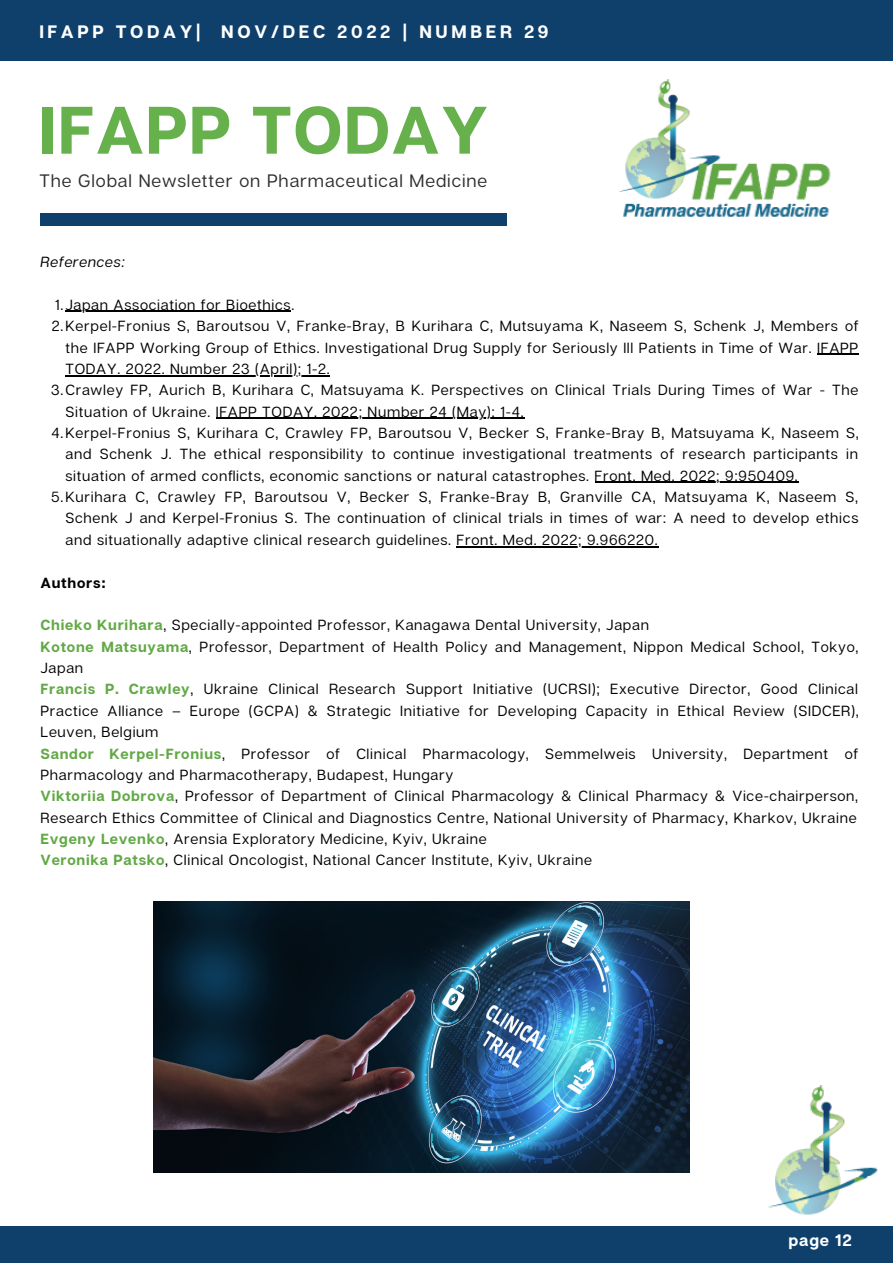
<style>
.page{position:relative;width:893px;height:1264px;background:#fff}
.page>*{position:absolute;margin:0;border:0;box-sizing:border-box;transform-origin:0 0}
.t1{font:700 66.9px "Articulat CF";letter-spacing:.02em;color:#66b14c}
.t2{font:18px "Articulat CF";letter-spacing:.05em;color:#2f2f2f}
.t3{font:700 18px "Articulat CF";letter-spacing:.2em;color:#fff}
.t4{font:700 16.5px "Articulat CF";letter-spacing:.05em;color:#fff}
.t5{font:14.7px/21.3px "Articulat CF";letter-spacing:.05em;color:#000}
.t6{font:italic 14.7px "Articulat CF";letter-spacing:.05em;color:#000}
.t7{font:700 14.7px "Articulat CF";letter-spacing:.05em;color:#000}
.s1{font-weight:700;color:#63a947}
</style>
<div class="page">
<div style="left:0;top:0;width:892px;height:61px;background:#0f406b"></div>
<div style="left:40px;top:213px;width:467px;height:12px;background:#0f406b"></div>
<div style="left:0;top:1226px;width:892px;height:36px;background:#0f406b"></div>
<img style="left:768px;top:1085px;width:110px;height:130px">
<img style="left:619px;top:80px;width:212px;height:137px">
<img style="left:153px;top:901px;width:536px;height:271px">
<hr style="left:65px;top:311px;width:226px;height:1px;background:#000">
<hr style="left:817px;top:353px;width:41px;height:2px;background:#000">
<hr style="left:65px;top:375px;width:265px;height:1px;background:#000">
<hr style="left:216px;top:418px;width:308px;height:1px;background:#000">
<hr style="left:594px;top:482px;width:204px;height:1px;background:#000">
<hr style="left:456px;top:546px;width:202px;height:1px;background:#000">
<p class="t3" style="left:39px;top:20px;width:511px">IFAPP TODAY| NOV/DEC 2022 | NUMBER 29</p>
<h1 class="t1" style="left:39px;top:88px;width:450px">IFAPP TODAY</h1>
<p class="t2" style="left:39px;top:169px;width:449px">The Global Newsletter on Pharmaceutical Medicine</p>
<p class="t6" style="left:40px;top:253px;width:85px">References:</p>
<p class="t5" style="left:55px;top:293px;width:241px">1.Japan Association for Bioethics.</p>
<p class="t5" style="left:52px;top:315px;width:808px">2.Kerpel-Fronius S, Baroutsou V, Franke-Bray, B Kurihara C, Mutsuyama K, Naseem S, Schenk J, Members of</p>
<p class="t5" style="left:65px;top:336px;width:794px">the IFAPP Working Group of Ethics. Investigational Drug Supply for Seriously Ill Patients in Time of War. IFAPP</p>
<p class="t5" style="left:65px;top:357px;width:266px">TODAY. 2022. Number 23 (April); 1-2.</p>
<p class="t5" style="left:51px;top:379px;width:808px">3.Crawley FP, Aurich B, Kurihara C, Matsuyama K. Perspectives on Clinical Trials During Times of War - The</p>
<p class="t5" style="left:65px;top:400px;width:459px">Situation of Ukraine. IFAPP TODAY. 2022; Number 24 (May): 1-4.</p>
<p class="t5" style="left:52px;top:422px;width:808px">4.Kerpel-Fronius S, Kurihara C, Crawley FP, Baroutsou V, Becker S, Franke-Bray B, Matsuyama K, Naseem S,</p>
<p class="t5" style="left:65px;top:443px;width:794px">and Schenk J. The ethical responsibility to continue investigational treatments of research participants in</p>
<p class="t5" style="left:65px;top:464px;width:733px">situation of armed conflicts, economic sanctions or natural catastrophes. Front. Med. 2022; 9:950409.</p>
<p class="t5" style="left:51px;top:486px;width:808px">5.Kurihara C, Crawley FP, Baroutsou V, Becker S, Franke-Bray B, Granville CA, Matsuyama K, Naseem S,</p>
<p class="t5" style="left:65px;top:507px;width:794px">Schenk J and Kerpel-Fronius S. The continuation of clinical trials in times of war: A need to develop ethics</p>
<p class="t5" style="left:65px;top:528px;width:593px">and situationally adaptive clinical research guidelines. Front. Med. 2022; 9.966220.</p>
<p class="t7" style="left:40px;top:573px;width:67px">Authors:</p>
<p class="t5" style="left:40px;top:614px;width:819px"><span class="s1">Chieko Kurihara</span>, Specially-appointed Professor, Kanagawa Dental University, Japan<br><span class="s1">Kotone Matsuyama</span>, Professor, Department of Health Policy and Management, Nippon Medical School, Tokyo, Japan<br><span class="s1">Francis P. Crawley</span>, Ukraine Clinical Research Support Initiative (UCRSI); Executive Director, Good Clinical Practice Alliance – Europe (GCPA) &amp; Strategic Initiative for Developing Capacity in Ethical Review (SIDCER), Leuven, Belgium<br><span class="s1">Sandor Kerpel-Fronius</span>, Professor of Clinical Pharmacology, Semmelweis University, Department of Pharmacology and Pharmacotherapy, Budapest, Hungary<br><span class="s1">Viktoriia Dobrova</span>, Professor of Department of Clinical Pharmacology &amp; Clinical Pharmacy &amp; Vice-chairperson, Research Ethics Committee of Clinical and Diagnostics Centre, National University of Pharmacy, Kharkov, Ukraine <span class="s1">Evgeny Levenko</span>, Arensia Exploratory Medicine, Kyiv, Ukraine<br><span class="s1">Veronika Patsko</span>, Clinical Oncologist, National Cancer Institute, Kyiv, Ukraine</p>
<p class="t4" style="left:788px;top:1229px;width:65px">page 12</p>
</div>
